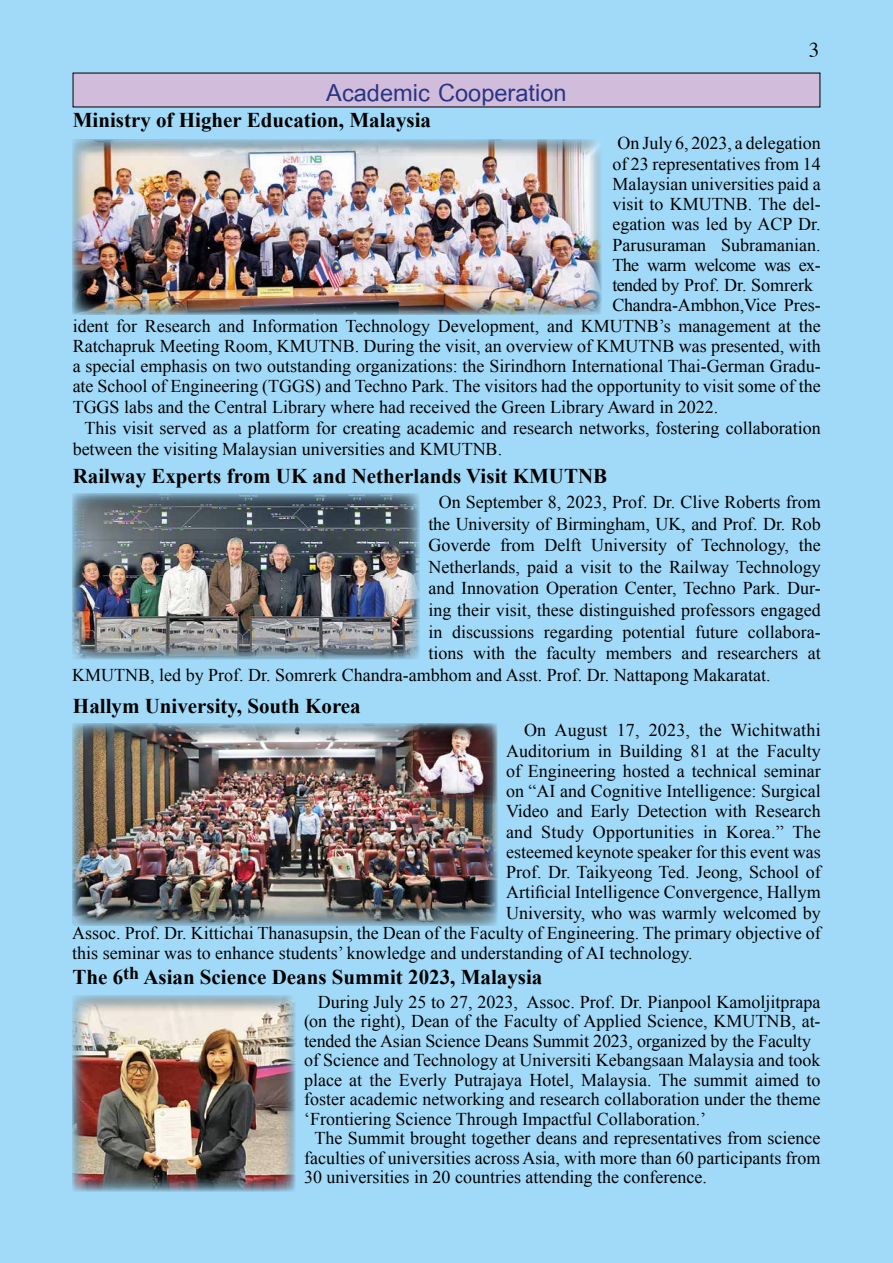
<style>
.page{position:relative;width:893px;height:1263px;background:#a1daf8}
.page>*{position:absolute;margin:0;border:0;box-sizing:border-box;transform-origin:0 0}
.t1{font:700 36px "Cordia New";color:#283583}
.t2{font:700 21px "Times New Roman";color:#000}
.t3{font:21px "Times";color:#000}
.t4{font:18px "Times New Roman";color:#000}
.t5{font:18px "Times New Roman";letter-spacing:-.03em;color:#000}
</style>
<div class="page">
<div style="left:73px;top:73px;width:747px;height:34px;background:#d1bcdc"></div>
<div style="left:71px;top:138px;width:534px;height:177px;background:#000;opacity:.5"></div>
<div style="left:71px;top:994px;width:225px;height:198px;background:#000;opacity:.5"></div>
<div style="left:71px;top:492px;width:349px;height:168px;background:#000;opacity:.5"></div>
<div style="left:71px;top:722px;width:427px;height:205px;background:#000;opacity:.5"></div>
<div style="left:404px;top:722px;width:94px;height:83px;background:#000;opacity:.5"></div>
<h1 class="t1" style="left:326px;top:71px;width:242px">Academic Cooperation</h1>
<p class="t2" style="left:73px;top:105px;width:360px">Ministry of Higher Education, Malaysia</p>
<p class="t3" style="left:809px;top:31px;width:12px">3</p>
<p class="t4" style="left:618px;top:131px;width:205px">On July 6, 2023, a delegation</p>
<p class="t4" style="left:612px;top:151px;width:210px">of 23 representatives from 14</p>
<p class="t4" style="left:612px;top:172px;width:210px">Malaysian universities paid a</p>
<p class="t4" style="left:612px;top:192px;width:210px">visit to KMUTNB. The del-</p>
<p class="t4" style="left:612px;top:212px;width:210px">egation was led by ACP Dr.</p>
<p class="t4" style="left:612px;top:232px;width:210px">Parusuraman Subramanian.</p>
<p class="t5" style="left:612px;top:253px;width:210px">The warm welcome was ex-</p>
<p class="t4" style="left:612px;top:273px;width:202px">tended by Prof. Dr. Somrerk</p>
<p class="t4" style="left:612px;top:293px;width:210px">Chandra-Ambhon,Vice Pres-</p>
<p class="t4" style="left:73px;top:313px;width:749px">ident for Research and Information Technology Development, and KMUTNB’s management at the</p>
<p class="t4" style="left:73px;top:334px;width:749px">Ratchapruk Meeting Room, KMUTNB. During the visit, an overview of KMUTNB was presented, with</p>
<p class="t4" style="left:73px;top:354px;width:750px">a special emphasis on two outstanding organizations: the Sirindhorn International Thai-German Gradu-</p>
<p class="t4" style="left:73px;top:374px;width:749px">ate School of Engineering (TGGS) and Techno Park. The visitors had the opportunity to visit some of the</p>
<p class="t4" style="left:73px;top:394px;width:647px">TGGS labs and the Central Library where had received the Green Library Award in 2022.</p>
<p class="t4" style="left:84px;top:416px;width:738px">This visit served as a platform for creating academic and research networks, fostering collaboration</p>
<p class="t4" style="left:73px;top:436px;width:431px">between the visiting Malaysian universities and KMUTNB.</p>
<p class="t2" style="left:73px;top:462px;width:536px">Railway Experts from UK and Netherlands Visit KMUTNB</p>
<p class="t4" style="left:439px;top:490px;width:383px">On September 8, 2023, Prof. Dr. Clive Roberts from</p>
<p class="t4" style="left:428px;top:511px;width:394px">the University of Birmingham, UK, and Prof. Dr. Rob</p>
<p class="t4" style="left:428px;top:533px;width:394px">Goverde from Delft University of Technology, the</p>
<p class="t4" style="left:428px;top:555px;width:394px">Netherlands, paid a visit to the Railway Technology</p>
<p class="t4" style="left:428px;top:576px;width:394px">and Innovation Operation Center, Techno Park. Dur-</p>
<p class="t4" style="left:428px;top:598px;width:394px">ing their visit, these distinguished professors engaged</p>
<p class="t4" style="left:428px;top:619px;width:394px">in discussions regarding potential future collabora-</p>
<p class="t4" style="left:428px;top:641px;width:394px">tions with the faculty members and researchers at</p>
<p class="t4" style="left:72px;top:663px;width:700px">KMUTNB, led by Prof. Dr. Somrerk Chandra-ambhom and Asst. Prof. Dr. Nattapong Makaratat.</p>
<p class="t2" style="left:73px;top:691px;width:289px">Hallym University, South Korea</p>
<p class="t4" style="left:524px;top:718px;width:298px">On August 17, 2023, the Wichitwathi</p>
<p class="t4" style="left:506px;top:738px;width:316px">Auditorium in Building 81 at the Faculty</p>
<p class="t4" style="left:506px;top:759px;width:316px">of Engineering hosted a technical seminar</p>
<p class="t4" style="left:506px;top:779px;width:316px">on “AI and Cognitive Intelligence: Surgical</p>
<p class="t4" style="left:506px;top:799px;width:316px">Video and Early Detection with Research</p>
<p class="t4" style="left:506px;top:819px;width:316px">and Study Opportunities in Korea.” The</p>
<p class="t4" style="left:506px;top:840px;width:316px">esteemed keynote speaker for this event was</p>
<p class="t4" style="left:506px;top:860px;width:316px">Prof. Dr. Taikyeong Ted. Jeong, School of</p>
<p class="t4" style="left:506px;top:880px;width:316px">Artificial Intelligence Convergence, Hallym</p>
<p class="t4" style="left:506px;top:900px;width:316px">University, who was warmly welcomed by</p>
<p class="t4" style="left:72px;top:921px;width:750px">Assoc. Prof. Dr. Kittichai Thanasupsin, the Dean of the Faculty of Engineering. The primary objective of</p>
<p class="t4" style="left:72px;top:941px;width:622px">this seminar was to enhance students’ knowledge and understanding of AI technology.</p>
<p class="t2" style="left:72px;top:962px;width:471px">The 6<sup>th</sup> Asian Science Deans Summit 2023, Malaysia</p>
<p class="t4" style="left:318px;top:989px;width:504px">During July 25 to 27, 2023, Assoc. Prof. Dr. Pianpool Kamoljitprapa</p>
<p class="t4" style="left:304px;top:1009px;width:518px">(on the right), Dean of the Faculty of Applied Science, KMUTNB, at-</p>
<p class="t4" style="left:304px;top:1028px;width:509px">tended the Asian Science Deans Summit 2023, organized by the Faculty</p>
<p class="t4" style="left:304px;top:1048px;width:518px">of Science and Technology at Universiti Kebangsaan Malaysia and took</p>
<p class="t4" style="left:304px;top:1067px;width:518px">place at the Everly Putrajaya Hotel, Malaysia. The summit aimed to</p>
<p class="t4" style="left:304px;top:1087px;width:518px">foster academic networking and research collaboration under the theme</p>
<p class="t4" style="left:304px;top:1106px;width:404px">‘Frontiering Science Through Impactful Collaboration.’</p>
<p class="t4" style="left:314px;top:1126px;width:508px">The Summit brought together deans and representatives from science</p>
<p class="t4" style="left:304px;top:1145px;width:518px">faculties of universities across Asia, with more than 60 participants from</p>
<p class="t4" style="left:304px;top:1165px;width:404px">30 universities in 20 countries attending the conference.</p>
</div>
